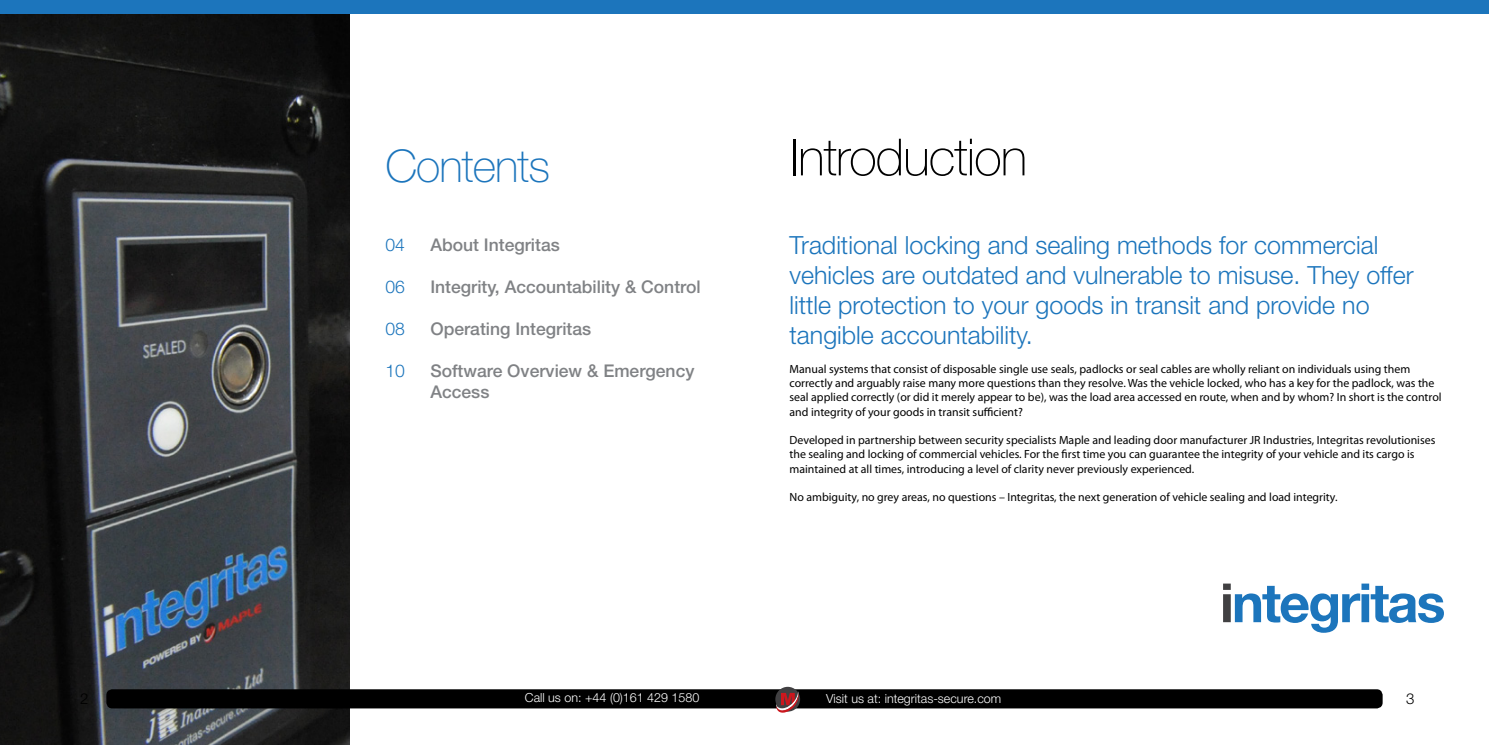
<style>
.page{position:relative;width:1489px;height:745px;background:#fff}
.page>*{position:absolute;margin:0;border:0;box-sizing:border-box;transform-origin:0 0}
.t1{font:100 51.25px "Helvetica Neue LT Std";letter-spacing:-.02em;color:#000}
.t2{font:100 45px "Helvetica Neue LT Std";letter-spacing:-.02em;color:#1c75bc}
.t3{font:300 25px/30px "Helvetica Neue LT Std";color:#1c75bc}
.t4{font:500 17.5px/21px "Helvetica Neue LT Std";color:#808285}
.t5{font:300 17.5px "Helvetica Neue LT Std";color:#1c75bc}
.t6{font:300 15px "Helvetica Neue LT Std";color:#000}
.t7{font:300 12.5px "Helvetica Neue LT Std";color:#fff}
.t8{font:11.88px/14.2px "Myriad Pro";color:#000}
</style>
<div class="page">
<img style="left:0;top:14px;width:349px;height:730px">
<svg style="left:1223px;top:583px;width:220px;height:49px"></svg>
<div style="left:0;top:0;width:1488px;height:14px;background:#1c75bc"></div>
<div style="left:106px;top:688px;width:1276px;height:20px;background:#000;border-radius:6px"></div>
<svg style="left:775px;top:686px;width:25px;height:25px"></svg>
<svg style="left:776px;top:690px;width:23px;height:22px"></svg>
<h2 class="t2" style="left:385px;top:140px;width:166px">Contents</h2>
<h3 class="t5" style="left:385px;top:233px;width:21px">04</h3>
<h3 class="t4" style="left:430px;top:233px;width:131px">About Integritas</h3>
<h3 class="t5" style="left:385px;top:275px;width:21px">06</h3>
<h3 class="t4" style="left:430px;top:275px;width:272px">Integrity, Accountability &amp; Control</h3>
<h3 class="t5" style="left:385px;top:317px;width:21px">08</h3>
<h3 class="t4" style="left:430px;top:317px;width:162px">Operating Integritas</h3>
<h3 class="t5" style="left:385px;top:359px;width:21px">10</h3>
<h3 class="t4" style="left:430px;top:359px;width:265px">Software Overview &amp; Emergency<br>Access</h3>
<h1 class="t1" style="left:790px;top:128px;width:238px">Introduction</h1>
<h3 class="t3" style="left:789px;top:229px;width:625px">Traditional locking and sealing methods for commercial vehicles are outdated and vulnerable to misuse. They offer little protection to your goods in transit and provide no tangible accountability.</h3>
<p class="t8" style="left:789px;top:361px;width:653px">Manual systems that consist of disposable single use seals, padlocks or seal cables are wholly reliant on individuals using them correctly and arguably raise many more questions than they resolve. Was the vehicle locked, who has a key for the padlock, was the seal applied correctly (or did it merely appear to be), was the load area accessed en route, when and by whom? In short is the control and integrity of your goods in transit sufficient?</p>
<p class="t8" style="left:789px;top:432px;width:647px">Developed in partnership between security specialists Maple and leading door manufacturer JR Industries, Integritas revolutionises the sealing and locking of commercial vehicles. For the first time you can guarantee the integrity of your vehicle and its cargo is maintained at all times, introducing a level of clarity never previously experienced.</p>
<p class="t8" style="left:789px;top:489px;width:549px">No ambiguity, no grey areas, no questions – Integritas, the next generation of vehicle sealing and load integrity.</p>
<p class="t7" style="left:525px;top:689px;width:176px">Call us on: +44 (0)161 429 1580</p>
<p class="t7" style="left:826px;top:690px;width:177px">Visit us at: integritas-secure.com</p>
<p class="t6" style="left:1405px;top:689px;width:10px">3</p>
</div>
